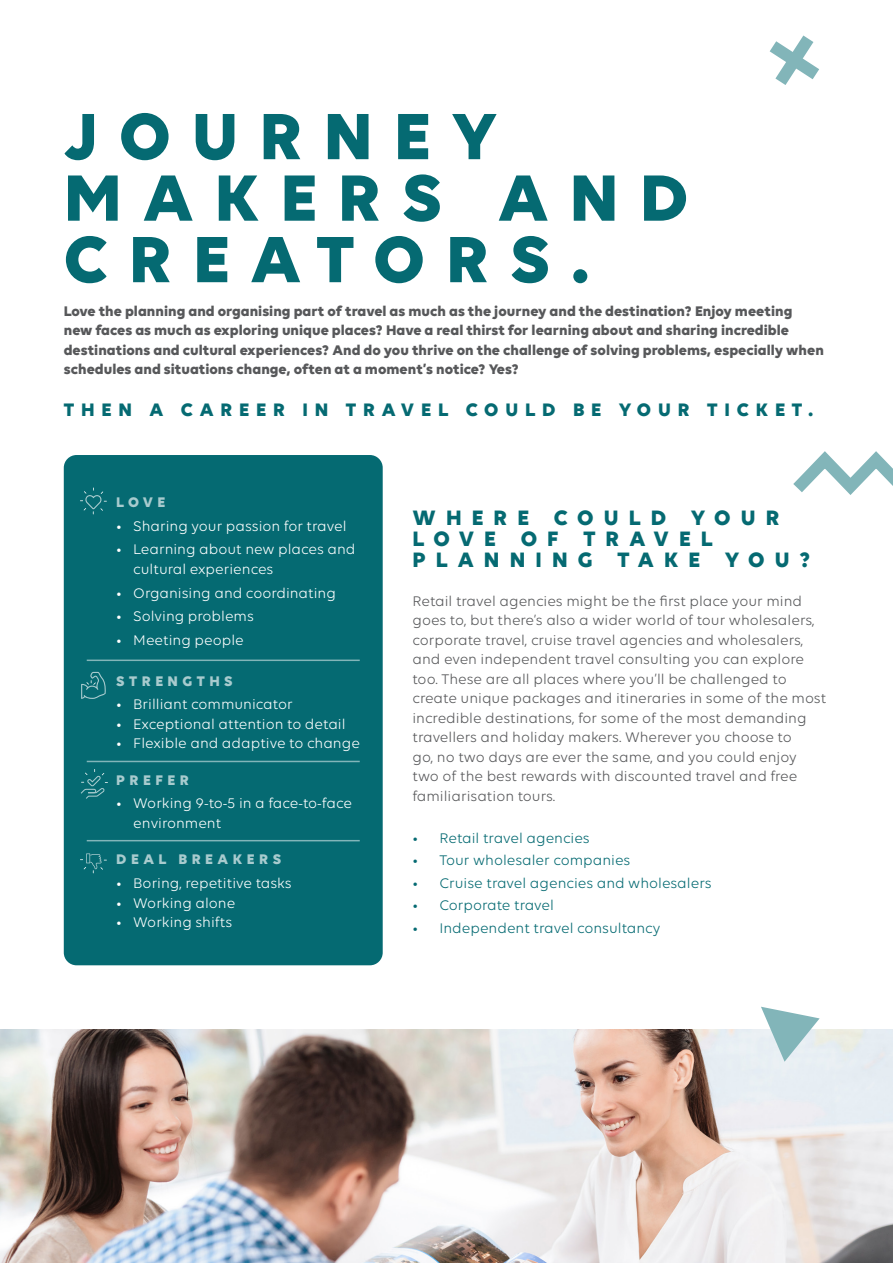
<style>
.page{position:relative;width:893px;height:1263px;background:#fff}
.page>*{position:absolute;margin:0;border:0;box-sizing:border-box;transform-origin:0 0}
.Name{font:700 70.5px/61.5px "Volte";letter-spacing:.3em;color:#056a72}
.Intro{font:700 22.5px/21px "Volte";letter-spacing:.45em;color:#056a72}
.Intro-2{font:700 19.5px "Volte";letter-spacing:.35em;color:#056a72}
.Body_Copy{font:15px/19.5px "Volte";color:#57585a}
.Body_Copy-2{font:700 15px/19.5px "Volte";color:#57585a}
.t1{font:15px/19.5px "Volte";color:#fff}
.t2{font:15px "Volte";color:#056a72}
.Intro_2{font:700 15px "Volte";letter-spacing:.3em;color:#a8cbce}
</style>
<div class="page">
<img style="left:0;top:1029px;width:893px;height:234px">
<svg style="left:769px;top:35px;width:50px;height:50px"></svg>
<svg style="left:793px;top:451px;width:100px;height:44px"></svg>
<svg style="left:761px;top:1007px;width:59px;height:55px;background:#bdd6da"></svg>
<div style="left:64px;top:455px;width:319px;height:510px;background:#056a72;border-radius:13px"></div>
<svg style="left:80px;top:854px;width:27px;height:19px"></svg>
<svg style="left:81px;top:769px;width:27px;height:30px"></svg>
<svg style="left:81px;top:672px;width:25px;height:27px"></svg>
<svg style="left:80px;top:488px;width:27px;height:26px"></svg>
<hr style="left:87px;top:659px;width:273px;height:2px;background:#82b5b9">
<hr style="left:87px;top:761px;width:273px;height:1px;background:#82b5b9">
<hr style="left:87px;top:840px;width:273px;height:1px;background:#82b5b9">
<p class="Name" style="left:64px;top:103px;width:626px">JOURNEY<br>MAKERS AND<br>CREATORS.</p>
<p class="Body_Copy-2" style="left:64px;top:301px;width:762px">Love the planning and organising part of travel as much as the journey and the destination? Enjoy meeting new faces as much as exploring unique places? Have a real thirst for learning about and sharing incredible destinations and cultural experiences? And do you thrive on the challenge of solving problems, especially when schedules and situations change, often at a moment’s notice? Yes?</p>
<p class="Intro-2" style="left:64px;top:398px;width:751px">THEN A CAREER IN TRAVEL COULD BE YOUR TICKET.</p>
<p class="Intro_2" style="left:116px;top:493px;width:50px">LOVE</p>
<p class="t1" style="left:116px;top:516px;width:232px">• Sharing your passion for travel</p>
<p class="t1" style="left:133px;top:539px;width:224px;text-indent:-17px">• Learning about new places and cultural experiences</p>
<p class="t1" style="left:116px;top:583px;width:221px">• Organising and coordinating</p>
<p class="t1" style="left:116px;top:606px;width:139px">• Solving problems</p>
<p class="t1" style="left:116px;top:630px;width:129px">• Meeting people</p>
<p class="Intro_2" style="left:116px;top:672px;width:118px">STRENGTHS</p>
<p class="t1" style="left:116px;top:694px;width:178px">• Brilliant communicator</p>
<p class="t1" style="left:116px;top:714px;width:231px">• Exceptional attention to detail</p>
<p class="t1" style="left:116px;top:733px;width:245px">• Flexible and adaptive to change</p>
<p class="Intro_2" style="left:116px;top:771px;width:74px">PREFER</p>
<p class="t1" style="left:133px;top:793px;width:220px;text-indent:-17px">• Working 9-to-5 in a face-to-face environment</p>
<p class="Intro_2" style="left:116px;top:850px;width:166px">DEAL BREAKERS</p>
<p class="t1" style="left:116px;top:873px;width:177px">• Boring, repetitive tasks</p>
<p class="t1" style="left:116px;top:892px;width:121px">• Working alone</p>
<p class="t1" style="left:116px;top:912px;width:117px">• Working shifts</p>
<p class="Intro" style="left:412px;top:506px;width:399px">WHERE COULD YOUR<br>LOVE OF TRAVEL<br>PLANNING TAKE YOU?</p>
<p class="Body_Copy" style="left:412px;top:591px;width:415px">Retail travel agencies might be the first place your mind goes to, but there’s also a wider world of tour wholesalers, corporate travel, cruise travel agencies and wholesalers, and even independent travel consulting you can explore too. These are all places where you’ll be challenged to create unique packages and itineraries in some of the most incredible destinations, for some of the most demanding travellers and holiday makers. Wherever you choose to<br>go, no two days are ever the same, and you could enjoy two of the best rewards with discounted travel and free familiarisation tours.</p>
<p class="t2" style="left:412px;top:829px;width:179px">• Retail travel agencies</p>
<p class="t2" style="left:412px;top:852px;width:219px">• Tour wholesaler companies</p>
<p class="t2" style="left:412px;top:874px;width:301px">• Cruise travel agencies and wholesalers</p>
<p class="t2" style="left:412px;top:897px;width:143px">• Corporate travel</p>
<p class="t2" style="left:412px;top:919px;width:249px">• Independent travel consultancy</p>
</div>
